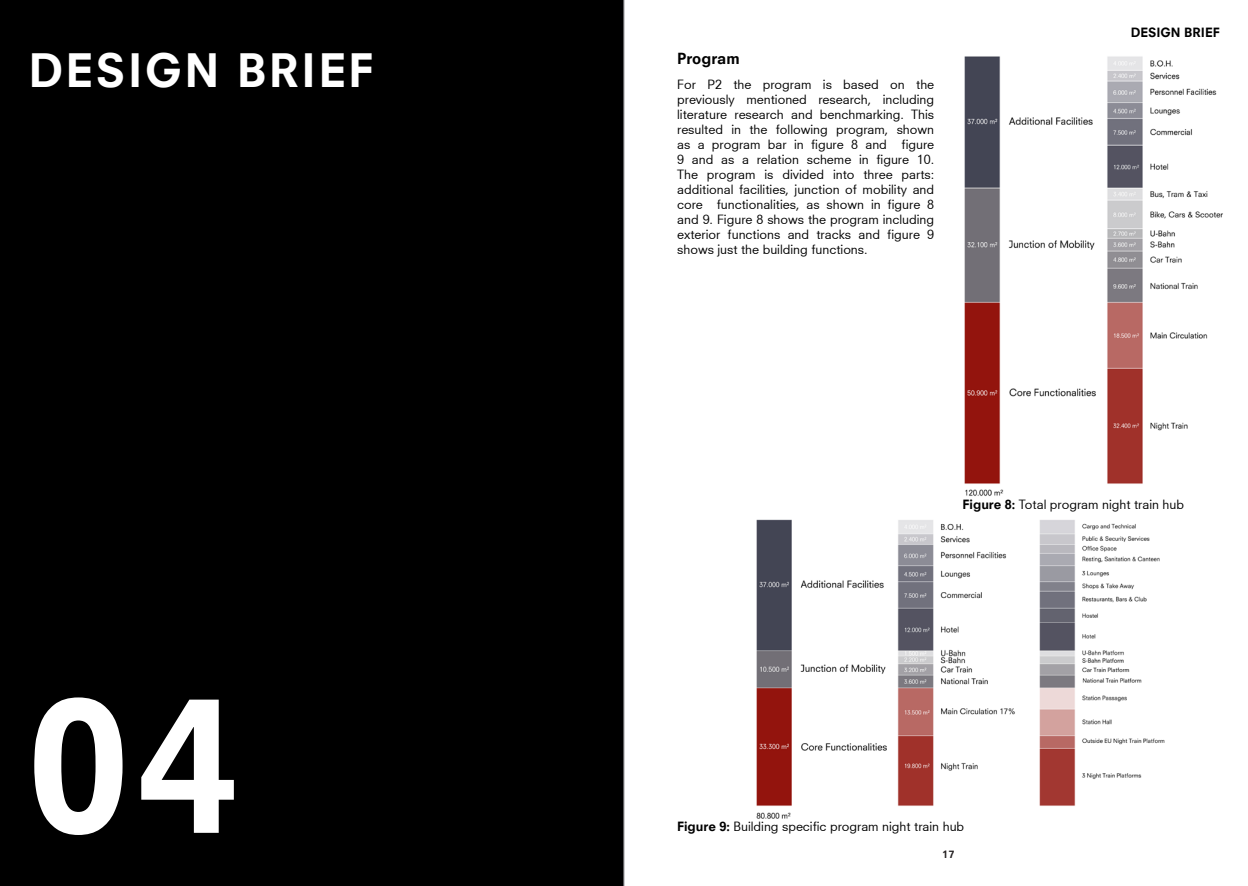
<style>
.page{position:relative;width:1248px;height:886px;background:#fff}
.page>*{position:absolute;margin:0;border:0;box-sizing:border-box;transform-origin:0 0}
.title__NeuzeitsHeavy{font:180px "Neuzeit S Heavy";color:#fff}
.title__NeuzeitsHeavy-2{font:45px "Neuzeit S Heavy";letter-spacing:.05em;color:#fff}
.subtitle__Neuzeits{font:15px "Neuzeit S Heavy";color:#000}
.text__Neuzeits__10pt{font:12.5px/15px "Neuzeit S";color:#000;text-align:justify}
.text__NeuzeitsHeavy{font:12.5px "Neuzeit S Heavy";color:#000}
.t1{font:10px "Neuzeit S Heavy";color:#231f20}
.s1{font-family:"Neuzeit S Heavy"}
</style>
<div class="page">
<div style="left:0;top:0;width:624px;height:886px;background:#000"></div>
<hr style="left:623px;top:0;width:1px;height:886px;background:#bcbdc0">
<img style="left:964px;top:56px;width:259px;height:440px">
<img style="left:756px;top:519px;width:409px;height:300px">
<p class="title__NeuzeitsHeavy-2" style="left:28px;top:43px;width:346px">DESIGN BRIEF</p>
<p class="title__NeuzeitsHeavy" style="left:28px;top:656px;width:211px">04</p>
<p class="subtitle__Neuzeits" style="left:677px;top:50px;width:64px">Program</p>
<p class="text__Neuzeits__10pt" style="left:677px;top:77px;width:258px">For P2 the program is based on the previously mentioned research, including literature research and benchmarking. This resulted in the following program, shown as a program bar in figure 8 and figure 9 and as a relation scheme in figure 10.</p>
<p class="text__Neuzeits__10pt" style="left:677px;top:167px;width:258px">The program is divided into three parts: additional facilities, junction of mobility and core functionalities, as shown in figure 8 and 9. Figure 8 shows the program including exterior functions and tracks and figure 9 shows just the building functions.</p>
<p class="text__NeuzeitsHeavy" style="left:1130px;top:24px;width:90px">DESIGN BRIEF</p>
<p class="text__Neuzeits__10pt" style="left:962px;top:497px;width:223px"><span class="s1">Figure 8:</span> Total program night train hub</p>
<p class="text__Neuzeits__10pt" style="left:677px;top:819px;width:288px"><span class="s1">Figure 9:</span> Building specific program night train hub</p>
<p class="t1" style="left:942px;top:848px;width:14px">17</p>
</div>
